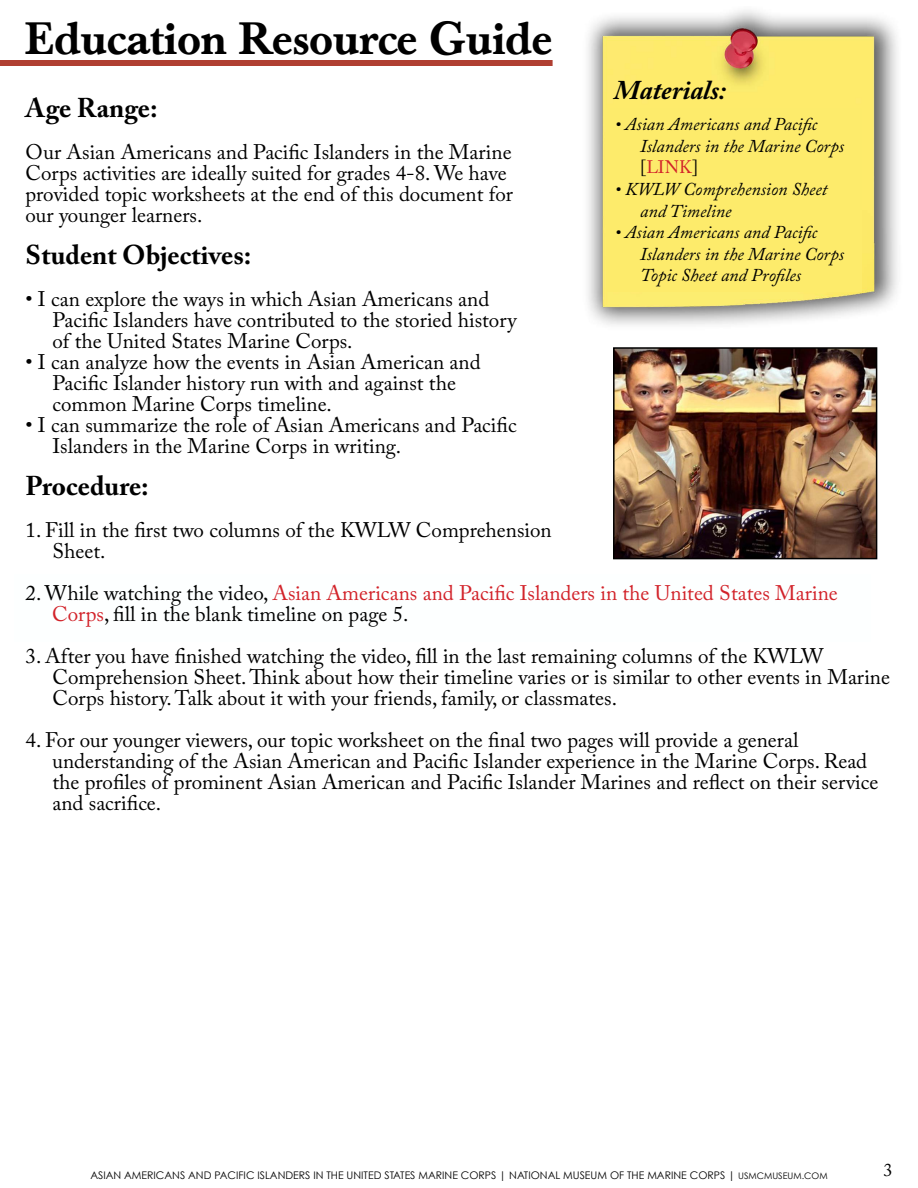
<style>
.page{position:relative;width:918px;height:1188px;background:#fff}
.page>*{position:absolute;margin:0;border:0;box-sizing:border-box;transform-origin:0 0}
.t1{font:500 45px "Baskerville";color:#000}
.t2{font:700 27px "Adobe Caslon Pro";color:#000}
.t3{font:italic 700 27px "Adobe Caslon Pro";color:#000}
.t4{font:21px/21px "Adobe Caslon Pro";color:#000}
.t5{font:21px/21px "Adobe Caslon Pro";color:#d2232a}
.t6{font:italic 18px/21.6px "Adobe Caslon Pro";color:#000}
.t7{font:18px "Adobe Caslon Pro";color:#000}
.t8{font:10.5px "Century Gothic";color:#000}
.s1{font-style:normal}
.s2{font-style:normal;color:#d2232a}
.s3{color:#000}
.s4{font-size:9px}
</style>
<div class="page">
<div style="left:0;top:60px;width:553px;height:6px;background:#b03f32"></div>
<img style="left:552px;top:10px;width:345px;height:550px">
<img style="left:616px;top:350px;width:258px;height:206px">
<div style="left:613px;top:347px;width:264px;height:212px;border:2px solid #000"></div>
<div style="left:607px;top:108px;width:255px;height:184px;background:#fdeb6b"></div>
<h1 class="t1" style="left:26px;top:13px;width:528px">Education Resource Guide</h1>
<p class="t2" style="left:26px;top:92px;width:134px">Age Range:</p>
<p class="t4" style="left:26px;top:141px;width:489px">Our Asian Americans and Pacific Islanders in the Marine Corps activities are ideally suited for grades 4-8. We have provided topic worksheets at the end of this document for our younger learners.</p>
<p class="t2" style="left:26px;top:239px;width:227px">Student Objectives:</p>
<p class="t4" style="left:53px;top:288px;width:465px;text-indent:-27px">• I can explore the ways in which Asian Americans and<br>Pacific Islanders have contributed to the storied history of the United States Marine Corps.</p>
<p class="t4" style="left:53px;top:351px;width:430px;text-indent:-27px">• I can analyze how the events in Asian American and<br>Pacific Islander history run with and against the common Marine Corps timeline.</p>
<p class="t4" style="left:53px;top:414px;width:466px;text-indent:-27px">• I can summarize the role of Asian Americans and Pacific<br>Islanders in the Marine Corps in writing.</p>
<p class="t2" style="left:26px;top:470px;width:125px">Procedure:</p>
<p class="t4" style="left:53px;top:519px;width:501px;text-indent:-27px">1. Fill in the first two columns of the KWLW Comprehension<br>Sheet.</p>
<p class="t3" style="left:614px;top:74px;width:114px">Materials:</p>
<p class="t6" style="left:641px;top:116px;width:205px;text-indent:-27px">• Asian Americans and Pacific<br>Islanders in the Marine Corps <span class="s1">[</span><span class="s2">LINK</span><span class="s1">]</span></p>
<p class="t6" style="left:641px;top:180px;width:196px;text-indent:-27px">• KWLW Comphrehension Sheet and Timeline</p>
<p class="t6" style="left:641px;top:224px;width:205px;text-indent:-27px">• Asian Americans and Pacific<br>Islanders in the Marine Corps<br>Topic Sheet and Profiles</p>
<p class="t6" style="left:640px;top:113px;width:205px;text-indent:-26px">• Asian Americans and Pacific<br>Islanders in the Marine Corps <span class="s1">[</span><span class="s2">LINK</span><span class="s1">]</span></p>
<p class="t6" style="left:640px;top:178px;width:189px;text-indent:-26px">• KWLW Comprehension Sheet and Timeline</p>
<p class="t6" style="left:640px;top:221px;width:205px;text-indent:-26px">• Asian Americans and Pacific<br>Islanders in the Marine Corps<br>Topic Sheet and Profiles</p>
<p class="t5" style="left:52px;top:582px;width:787px;text-indent:-27px"><span class="s3">2. While watching the video,</span> Asian Americans and Pacific Islanders in the United States Marine<br>Corps<span class="s3">, fill in the blank timeline on page 5.</span></p>
<p class="t4" style="left:53px;top:645px;width:839px;text-indent:-27px">3. After you have finished watching the video, fill in the last remaining columns of the KWLW<br>Comprehension Sheet. Think about how their timeline varies or is similar to other events in Marine<br>Corps history. Talk about it with your friends, family, or classmates.</p>
<p class="t4" style="left:53px;top:729px;width:827px;text-indent:-27px">4. For our younger viewers, our topic worksheet on the final two pages will provide a general understanding of the Asian American and Pacific Islander experience in the Marine Corps. Read the profiles of prominent Asian American and Pacific Islander Marines and reflect on their service and sacrifice.</p>
<p class="t8" style="left:90px;top:1168px;width:739px">ASIAN AMERICANS AND PACIFIC ISLANDERS IN THE UNITED STATES MARINE CORPS | NATIONAL MUSEUM OF THE MARINE CORPS | <span class="s4">USMCMUSEUM.COM</span></p>
<p class="t7" style="left:883px;top:1159px;width:10px">3</p>
</div>
